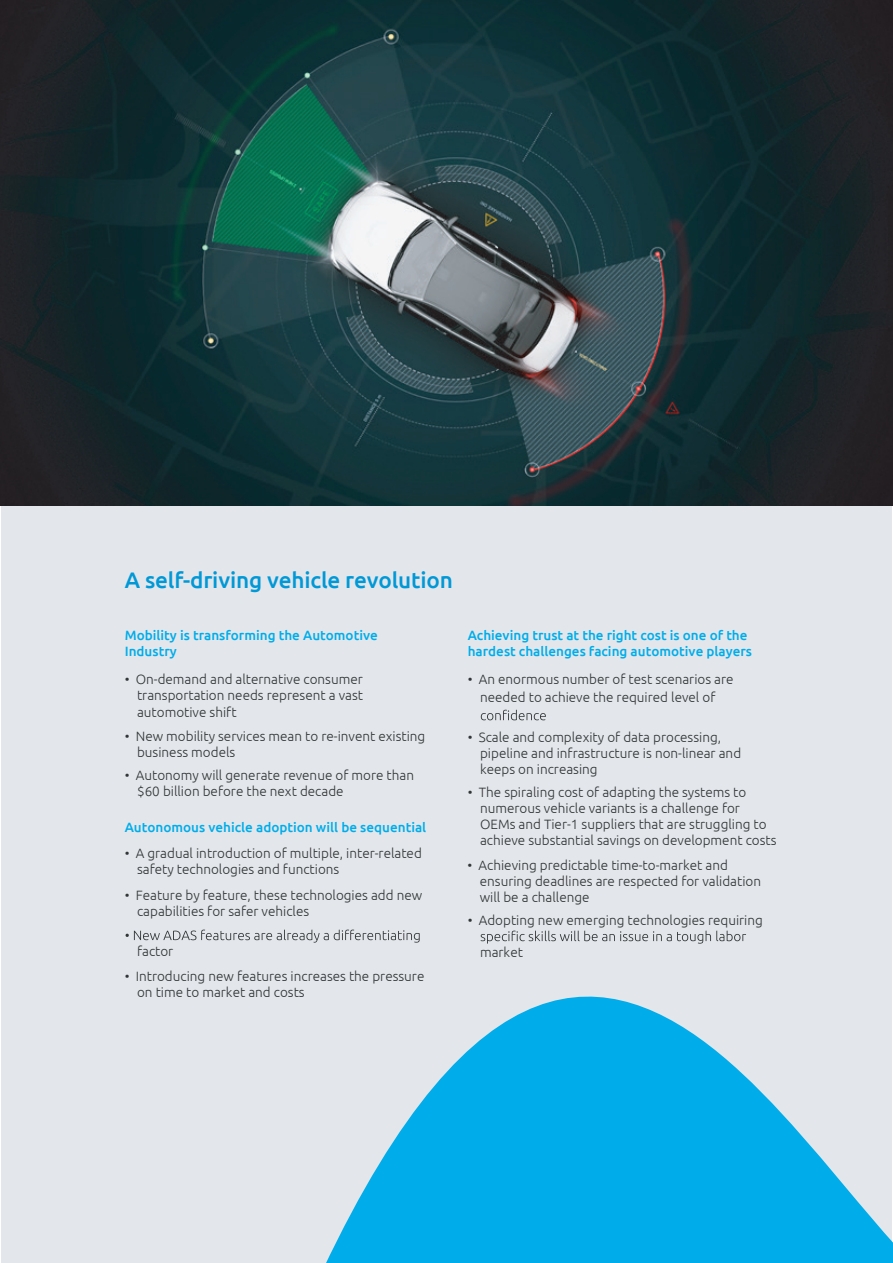
<style>
.page{position:relative;width:893px;height:1263px;background:#fff}
.page>*{position:absolute;margin:0;border:0;box-sizing:border-box;transform-origin:0 0}
.t1{font:500 22.5px "Ubuntu";letter-spacing:-.005em;color:#0098d6}
.t2{font:300 13.5px/16.2px "Ubuntu";color:#323436}
.t3{font:500 13.5px/16.2px "Ubuntu";color:#00adea}
</style>
<div class="page">
<div style="left:1px;top:0;width:891px;height:1263px;background:#e3e7eb"></div>
<svg style="left:326px;top:709px;width:567px;height:554px"></svg>
<svg style="left:481px;top:930px;width:265px;height:14px"></svg>
<svg style="left:126px;top:929px;width:294px;height:13px"></svg>
<img style="left:0;top:0;width:893px;height:506px">
<h1 class="t1" style="left:125px;top:566px;width:330px">A self-driving vehicle revolution</h1>
<p class="t3" style="left:125px;top:626px;width:255px">Mobility is transforming the Automotive<br>Industry</p>
<p class="t2" style="left:137px;top:671px;width:227px;text-align:justify;text-indent:-12px">• On-demand and alternative consumer transportation needs represent a vast automotive shift</p>
<p class="t2" style="left:137px;top:727px;width:290px;text-indent:-12px">• New mobility services mean to re-invent existing business models</p>
<p class="t2" style="left:137px;top:766px;width:278px;text-indent:-12px">• Autonomy will generate revenue of more than $60 billion before the next decade</p>
<p class="t3" style="left:125px;top:818px;width:303px">Autonomous vehicle adoption will be sequential</p>
<p class="t2" style="left:137px;top:845px;width:286px;text-indent:-12px">• A gradual introduction of multiple, inter-related safety technologies and functions</p>
<p class="t2" style="left:137px;top:887px;width:287px;text-indent:-12px">• Feature by feature, these technologies add new capabilities for safer vehicles</p>
<p class="t2" style="left:137px;top:943px;width:38px">factor</p>
<p class="t2" style="left:137px;top:968px;width:289px;text-indent:-12px">• Introducing new features increases the pressure on time to market and costs</p>
<p class="t3" style="left:468px;top:626px;width:286px">Achieving trust at the right cost is one of the hardest challenges facing automotive players</p>
<p class="t2" style="left:468px;top:670px;width:267px;line-height:18px;text-align:center">• An enormous number of test scenarios are needed to achieve the required level of</p>
<p class="t2" style="left:480px;top:728px;width:263px;text-indent:-12px">• Scale and complexity of data processing, pipeline and infrastructure is non-linear and keeps on increasing</p>
<p class="t2" style="left:480px;top:783px;width:298px;text-indent:-12px">• The spiraling cost of adapting the systems to numerous vehicle variants is a challenge for OEMs and Tier-1 suppliers that are struggling to achieve substantial savings on development costs</p>
<p class="t2" style="left:480px;top:856px;width:283px;text-indent:-12px">• Achieving predictable time-to-market and ensuring deadlines are respected for validation will be a challenge</p>
<p class="t2" style="left:468px;top:912px;width:297px">• Adopting new emerging technologies requiring</p>
<p class="t2" style="left:480px;top:944px;width:44px">market</p>
</div>
